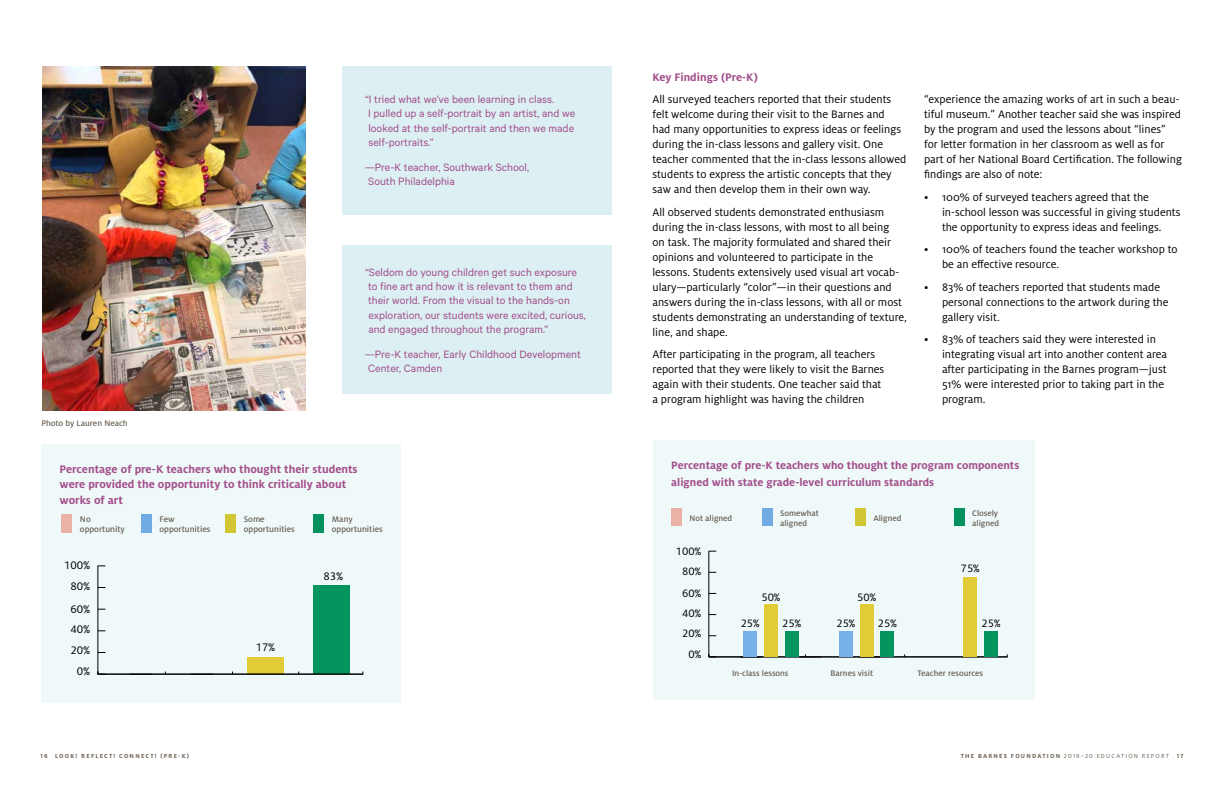
<style>
.page{position:relative;width:1224px;height:792px;background:#fff}
.page>*{position:absolute;margin:0;border:0;box-sizing:border-box;transform-origin:0 0}
.t1{font:700 12.1px/15.2px "Milo OT";color:#a34f8b}
.t2{font:12.1px/20.7px "Milo OT";color:#000;text-align:center}
.t3{font:12px/15px "Milo OT";color:#000}
.t4{font:12px/15px "Milo OT";color:#000}
.t5{font:12px/14.4px "Calibre";color:#a34f8b}
.t6{font:700 12px "Milo OT";color:#a34f8b}
.t7{font:700 11.9px/17.3px "Milo OT";color:#a34f8b}
.t8{font:11.9px/20.2px "Milo OT";color:#000;text-align:center}
.t9{font:500 9.1px/10.1px "Milo OT";color:#6e6256}
.t10{font:500 9px "Milo OT";color:#6e6256}
.t11{font:500 8.9px/9.9px "Milo OT";color:#6e6256}
.t12{font:6.5px "Milo OT";letter-spacing:.19em;color:#6e6256}
.t13{font:700 6.5px "Milo OT";letter-spacing:.19em;color:#6e6256}
.s1{font-weight:700}
</style>
<div class="page">
<div style="left:343px;top:66px;width:269px;height:148px;background:#dcf0f3"></div>
<div style="left:343px;top:246px;width:269px;height:148px;background:#dcf0f3"></div>
<div style="left:41px;top:445px;width:360px;height:258px;background:#f0f9fa"></div>
<div style="left:247px;top:657px;width:37px;height:17px;background:#e1cb37"></div>
<div style="left:313px;top:585px;width:37px;height:89px;background:#04955f"></div>
<hr style="left:98px;top:674px;width:265px;height:1px;background:#000">
<hr style="left:98px;top:566px;width:1px;height:108px;background:#000">
<div style="left:654px;top:441px;width:381px;height:259px;background:#f0f9fa"></div>
<svg style="left:799px;top:654px;width:22px;height:3px"></svg>
<hr style="left:709px;top:657px;width:299px;height:1px;background:#000">
<hr style="left:709px;top:551px;width:1px;height:106px;background:#000">
<div style="left:743px;top:631px;width:14px;height:26px;background:#78b0e9"></div>
<div style="left:785px;top:631px;width:13px;height:26px;background:#04955f"></div>
<div style="left:764px;top:604px;width:13px;height:53px;background:#e1cb37"></div>
<div style="left:839px;top:631px;width:13px;height:26px;background:#78b0e9"></div>
<div style="left:881px;top:631px;width:13px;height:26px;background:#04955f"></div>
<div style="left:860px;top:604px;width:13px;height:53px;background:#e1cb37"></div>
<div style="left:984px;top:631px;width:14px;height:26px;background:#04955f"></div>
<div style="left:964px;top:577px;width:13px;height:80px;background:#e1cb37"></div>
<img style="left:42px;top:66px;width:264px;height:345px">
<p class="t5" style="left:365px;top:92px;width:212px">“I tried what we’ve been learning in class.<br>I pulled up a self-portrait by an artist, and we looked at the self-portrait and then we made self-portraits.”</p>
<p class="t5" style="left:365px;top:159px;width:166px">—Pre-K teacher, Southwark School,<br>South Philadelphia</p>
<p class="t10" style="left:41px;top:418px;width:88px">Photo by Lauren Neach</p>
<p class="t5" style="left:365px;top:264px;width:222px">“Seldom do young children get such exposure to fine art and how it is relevant to them and their world. From the visual to the hands-on exploration, our students were excited, curious, and engaged throughout the program.”</p>
<p class="t5" style="left:365px;top:347px;width:218px">—Pre-K teacher, Early Childhood Development<br>Center, Camden</p>
<p class="t1" style="left:59px;top:462px;width:300px">Percentage of pre-K teachers who thought their students were provided the opportunity to think critically about works of art</p>
<p class="t9" style="left:80px;top:514px;width:46px">No opportunity</p>
<p class="t9" style="left:160px;top:514px;width:53px">Few opportunities</p>
<p class="t9" style="left:244px;top:514px;width:53px">Some opportunities</p>
<p class="t9" style="left:332px;top:514px;width:53px">Many opportunities</p>
<p class="t2" style="left:64px;top:555px;width:27px;line-height:21px">100%<br>80%</p>
<p class="t2" style="left:71px;top:599px;width:21px">60%<br>40%<br>20%<br>0%</p>
<p class="t2" style="left:256px;top:637px;width:21px">17%</p>
<p class="t2" style="left:323px;top:566px;width:21px">83%</p>
<p class="t6" style="left:653px;top:70px;width:107px">Key Findings (Pre-K)</p>
<p class="t3" style="left:653px;top:92px;width:255px">All surveyed teachers reported that their students felt welcome during their visit to the Barnes and<br>had many opportunities to express ideas or feelings during the in-class lessons and gallery visit. One teacher commented that the in-class lessons allowed students to express the artistic concepts that they saw and then develop them in their own way.</p>
<p class="t3" style="left:653px;top:204px;width:256px">All observed students demonstrated enthusiasm during the in-class lessons, with most to all being<br>on task. The majority formulated and shared their opinions and volunteered to participate in the lessons. Students extensively used visual art vocab&shy;ulary—particularly “color”—in their questions and answers during the in-class lessons, with all or most students demonstrating an understanding of texture, line, and shape.</p>
<p class="t3" style="left:653px;top:347px;width:233px">After participating in the program, all teachers reported that they were likely to visit the Barnes again with their students. One teacher said that a program highlight was having the children</p>
<p class="t3" style="left:924px;top:92px;width:259px">“experience the amazing works of art in such a beau&shy;tiful museum.” Another teacher said she was inspired by the program and used the lessons about “lines” for letter formation in her classroom as well as for part of her National Board Certification. The following findings are also of note:</p>
<p class="t4" style="left:942px;top:189px;width:240px;text-indent:-18px">• 100% of surveyed teachers agreed that the in-school lesson was successful in giving students the opportunity to express ideas and feelings.</p>
<p class="t4" style="left:942px;top:242px;width:237px;text-indent:-18px">• 100% of teachers found the teacher workshop to be an effective resource.</p>
<p class="t4" style="left:942px;top:279px;width:228px;text-indent:-18px">• 83% of teachers reported that students made personal connections to the artwork during the gallery visit.</p>
<p class="t4" style="left:942px;top:332px;width:227px;text-indent:-18px">• 83% of teachers said they were interested in integrating visual art into another content area after participating in the Barnes program—just 51% were interested prior to taking part in the program.</p>
<p class="t7" style="left:671px;top:456px;width:349px">Percentage of pre-K teachers who thought the program components aligned with state grade-level curriculum standards</p>
<p class="t11" style="left:690px;top:513px;width:44px">Not aligned</p>
<p class="t8" style="left:676px;top:541px;width:27px;line-height:20.5px">100%<br>80%</p>
<p class="t8" style="left:682px;top:583px;width:20px">60%<br>40%<br>20%<br>0%</p>
<p class="t11" style="left:780px;top:508px;width:40px">Somewhat aligned</p>
<p class="t11" style="left:873px;top:513px;width:30px">Aligned</p>
<p class="t11" style="left:972px;top:508px;width:29px">Closely aligned</p>
<p class="t8" style="left:761px;top:588px;width:20px">50%</p>
<p class="t8" style="left:741px;top:613px;width:20px">25%</p>
<p class="t8" style="left:782px;top:613px;width:20px">25%</p>
<p class="t8" style="left:857px;top:588px;width:20px">50%</p>
<p class="t8" style="left:836px;top:613px;width:20px">25%</p>
<p class="t8" style="left:878px;top:613px;width:20px">25%</p>
<p class="t8" style="left:961px;top:558px;width:20px">75%</p>
<p class="t8" style="left:981px;top:613px;width:20px">25%</p>
<p class="t11" style="left:732px;top:669px;width:58px">In-class lessons</p>
<p class="t11" style="left:830px;top:669px;width:44px">Barnes visit</p>
<p class="t11" style="left:917px;top:669px;width:67px">Teacher resources</p>
<p class="t13" style="left:40px;top:752px;width:150px">16 LOOK! REFLECT! CONNECT! (PRE-K)</p>
<p class="t12" style="left:961px;top:752px;width:224px"><span class="s1">THE BARNES FOUNDATI ON</span> 2019–20 EDUCATION REPORT <span class="s1">17</span></p>
</div>
